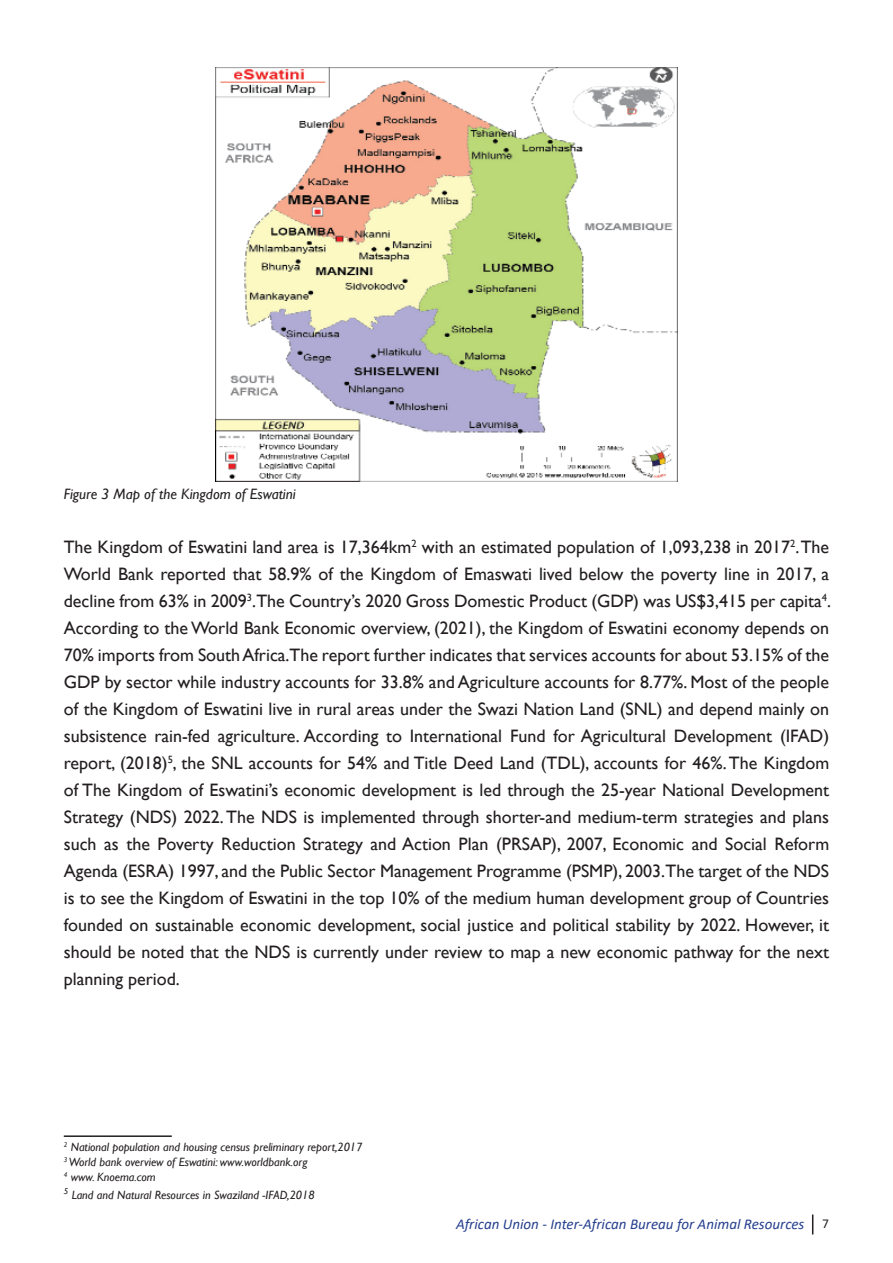
<style>
.page{position:relative;width:893px;height:1263px;background:#fff}
.page>*{position:absolute;margin:0;border:0;box-sizing:border-box;transform-origin:0 0}
.t1{font:18px/27px "Gill Sans";color:#231f20;text-align:justify}
.t2{font:italic 15px "Calibri";color:#253f8e}
.t3{font:italic 15px "Gill Sans";color:#231f20}
.t4{font:italic 12px/15px "Gill Sans";color:#231f20}
.s1{font-style:normal;font-size:13.5px;color:#231f20}
</style>
<div class="page">
<svg style="left:812px;top:1214px;width:1px;height:20px"></svg>
<img style="left:215px;top:67px;width:463px;height:414px">
<hr style="left:64px;top:1135px;width:108px;height:2px;background:#231f20">
<p class="t3" style="left:64px;top:485px;width:233px">Figure 3 Map of the Kingdom of Eswatini</p>
<p class="t1" style="left:64px;top:534px;width:769px">The Kingdom of Eswatini land area is 17,364km<sup>2</sup> with an estimated population of 1,093,238 in 2017<sup>2</sup>. The World Bank reported that 58.9% of the Kingdom of Emaswati lived below the poverty line in 2017, a decline from 63% in 2009<sup>3</sup>.The Country’s 2020 Gross Domestic Product (GDP) was US$3,415 per capita<sup>4</sup>.<br>According to the World Bank Economic overview, (2021), the Kingdom of Eswatini economy depends on 70% imports from South Africa.The report further indicates that services accounts for about 53.15% of the GDP by sector while industry accounts for 33.8% and Agriculture accounts for 8.77%. Most of the people of the Kingdom of Eswatini live in rural areas under the Swazi Nation Land (SNL) and depend mainly on subsistence rain-fed agriculture. According to International Fund for Agricultural Development (IFAD) report, (2018)<sup>5</sup>, the SNL accounts for 54% and Title Deed Land (TDL), accounts for 46%. The Kingdom of The Kingdom of Eswatini’s economic development is led through the 25-year National Development Strategy (NDS) 2022. The NDS is implemented through shorter-and medium-term strategies and plans such as the Poverty Reduction Strategy and Action Plan (PRSAP), 2007, Economic and Social Reform Agenda (ESRA) 1997, and the Public Sector Management Programme (PSMP), 2003.The target of the NDS is to see the Kingdom of Eswatini in the top 10% of the medium human development group of Countries founded on sustainable economic development, social justice and political stability by 2022. However, it should be noted that the NDS is currently under review to map a new economic pathway for the next planning period.</p>
<p class="t4" style="left:64px;top:1140px;width:300px"><sup>2</sup> National population and housing census preliminary report,2017<br><sup>3</sup> World bank overview of Eswatini: www.worldbank.org<br><sup>4</sup> www. Knoema.com</p>
<p class="t4" style="left:64px;top:1188px;width:252px"><sup>5</sup> Land and Natural Resources in Swaziland -IFAD,2018</p>
<p class="t2" style="left:456px;top:1214px;width:374px">African Union - Inter-African Bureau for Animal Resources <span class="s1">7</span></p>
</div>
